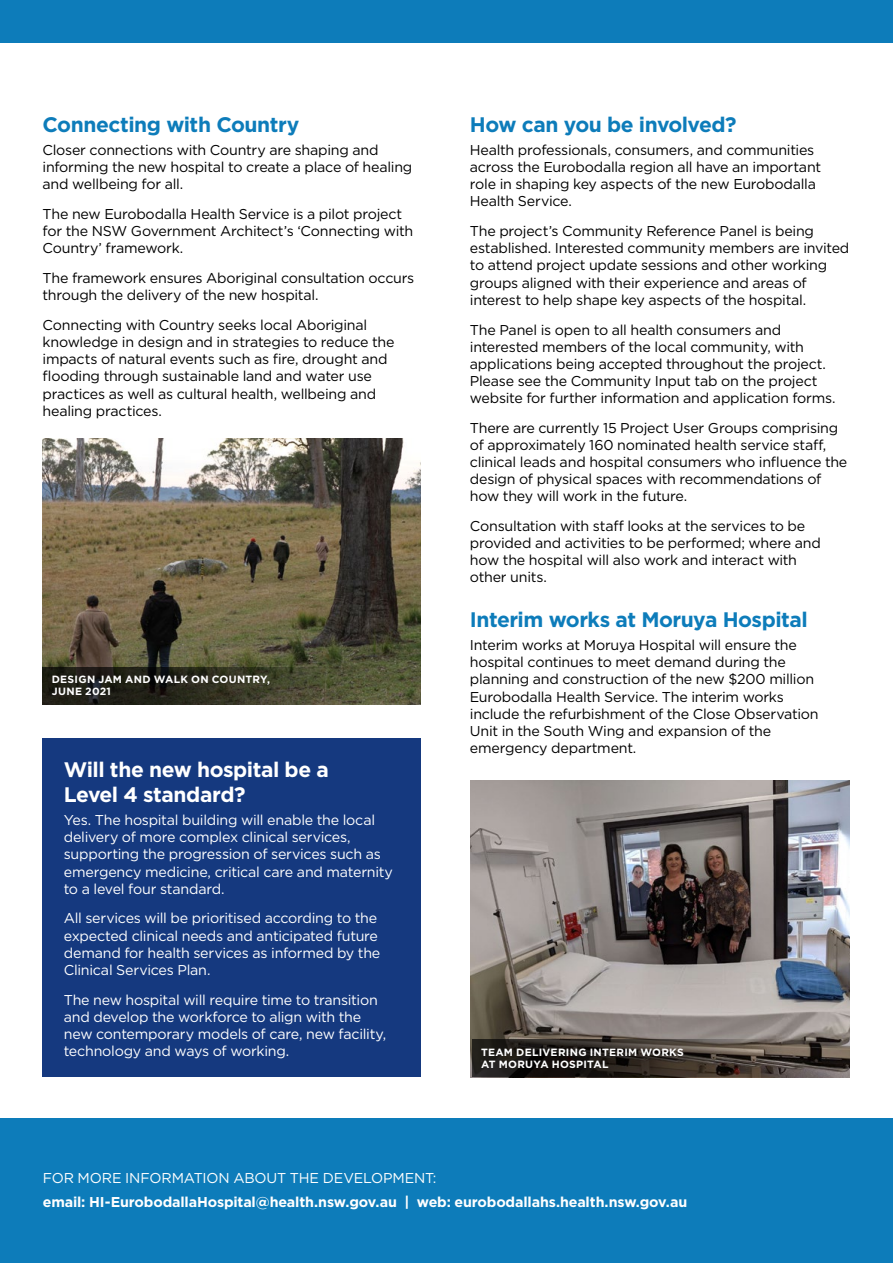
<style>
.page{position:relative;width:893px;height:1263px;background:#fff}
.page>*{position:absolute;margin:0;border:0;box-sizing:border-box;transform-origin:0 0}
.t1{font:700 21px "Gotham";letter-spacing:-.025em;color:#0d7cba}
.t2{font:700 21px/25.2px "Gotham";letter-spacing:-.025em;color:#fff}
.t3{font:14.25px/17.1px "Gotham";letter-spacing:-.015em;color:#000}
.t4{font:14.25px/17.1px "Gotham";letter-spacing:-.015em;color:#fff}
.t5{font:700 14.25px "Gotham";letter-spacing:-.01em;color:#fff}
.t6{font:700 10.5px/12px "Gotham";letter-spacing:.025em;color:#fff}
</style>
<div class="page">
<div style="left:0;top:0;width:893px;height:43px;background:#0d7cba"></div>
<div style="left:0;top:1118px;width:893px;height:145px;background:#0d7cba"></div>
<img style="left:471px;top:780px;width:378px;height:297px">
<img style="left:43px;top:438px;width:378px;height:267px">
<div style="left:43px;top:738px;width:378px;height:339px;background:#15397f"></div>
<svg style="left:472px;top:1039px;width:332px;height:38px;background:#352e29"></svg>
<svg style="left:43px;top:667px;width:332px;height:38px;background:#333323"></svg>
<h1 class="t1" style="left:43px;top:110px;width:258px">Connecting with Country</h1>
<p class="t3" style="left:43px;top:141px;width:371px">Closer connections with Country are shaping and informing the new hospital to create a place of healing and wellbeing for all.</p>
<p class="t3" style="left:43px;top:205px;width:372px">The new Eurobodalla Health Service is a pilot project for the NSW Government Architect’s ‘Connecting with<br>Country’ framework.</p>
<p class="t3" style="left:43px;top:269px;width:373px">The framework ensures Aboriginal consultation occurs through the delivery of the new hospital.</p>
<p class="t3" style="left:43px;top:316px;width:354px">Connecting with Country seeks local Aboriginal knowledge in design and in strategies to reduce the impacts of natural events such as fire, drought and flooding through sustainable land and water use practices as well as cultural health, wellbeing and healing practices.</p>
<p class="t6" style="left:52px;top:674px;width:220px">DESIGN JAM AND WALK ON COUNTRY,<br>JUNE 2021</p>
<h1 class="t2" style="left:64px;top:756px;width:267px">Will the new hospital be a<br>Level 4 standard?</h1>
<p class="t4" style="left:64px;top:811px;width:331px">Yes. The hospital building will enable the local delivery of more complex clinical services, supporting the progression of services such as emergency medicine, critical care and maternity to a level four standard.</p>
<p class="t4" style="left:64px;top:909px;width:318px">All services will be prioritised according to the expected clinical needs and anticipated future demand for health services as informed by the Clinical Services Plan.</p>
<p class="t4" style="left:64px;top:991px;width:324px">The new hospital will require time to transition and develop the workforce to align with the new contemporary models of care, new facility, technology and ways of working.</p>
<h1 class="t1" style="left:470px;top:110px;width:268px">How can you be involved?</h1>
<p class="t3" style="left:470px;top:141px;width:353px">Health professionals, consumers, and communities across the Eurobodalla region all have an important role in shaping key aspects of the new Eurobodalla Health Service.</p>
<p class="t3" style="left:470px;top:222px;width:381px">The project’s Community Reference Panel is being established. Interested community members are invited to attend project update sessions and other working groups aligned with their experience and areas of interest to help shape key aspects of the hospital.</p>
<p class="t3" style="left:470px;top:321px;width:367px">The Panel is open to all health consumers and interested members of the local community, with applications being accepted throughout the project.<br>Please see the Community Input tab on the project website for further information and application forms.</p>
<p class="t3" style="left:470px;top:419px;width:379px">There are currently 15 Project User Groups comprising of approximately 160 nominated health service staff, clinical leads and hospital consumers who influence the design of physical spaces with recommendations of how they will work in the future.</p>
<p class="t3" style="left:470px;top:517px;width:352px">Consultation with staff looks at the services to be provided and activities to be performed; where and how the hospital will also work and interact with other units.</p>
<h1 class="t1" style="left:470px;top:605px;width:339px">Interim works at Moruya Hospital</h1>
<p class="t3" style="left:470px;top:636px;width:350px">Interim works at Moruya Hospital will ensure the hospital continues to meet demand during the planning and construction of the new $200 million Eurobodalla Health Service. The interim works include the refurbishment of the Close Observation Unit in the South Wing and expansion of the emergency department.</p>
<p class="t6" style="left:481px;top:1046px;width:204px">TEAM DELIVERING INTERIM WORKS<br>AT MORUYA HOSPITAL</p>
<p class="t4" style="left:43px;top:1169px;width:395px">FOR MORE INFORMATION ABOUT THE DEVELOPMENT:</p>
<p class="t5" style="left:43px;top:1192px;width:646px">email: HI-EurobodallaHospital@health.nsw.gov.au | web: eurobodallahs.health.nsw.gov.au</p>
</div>
